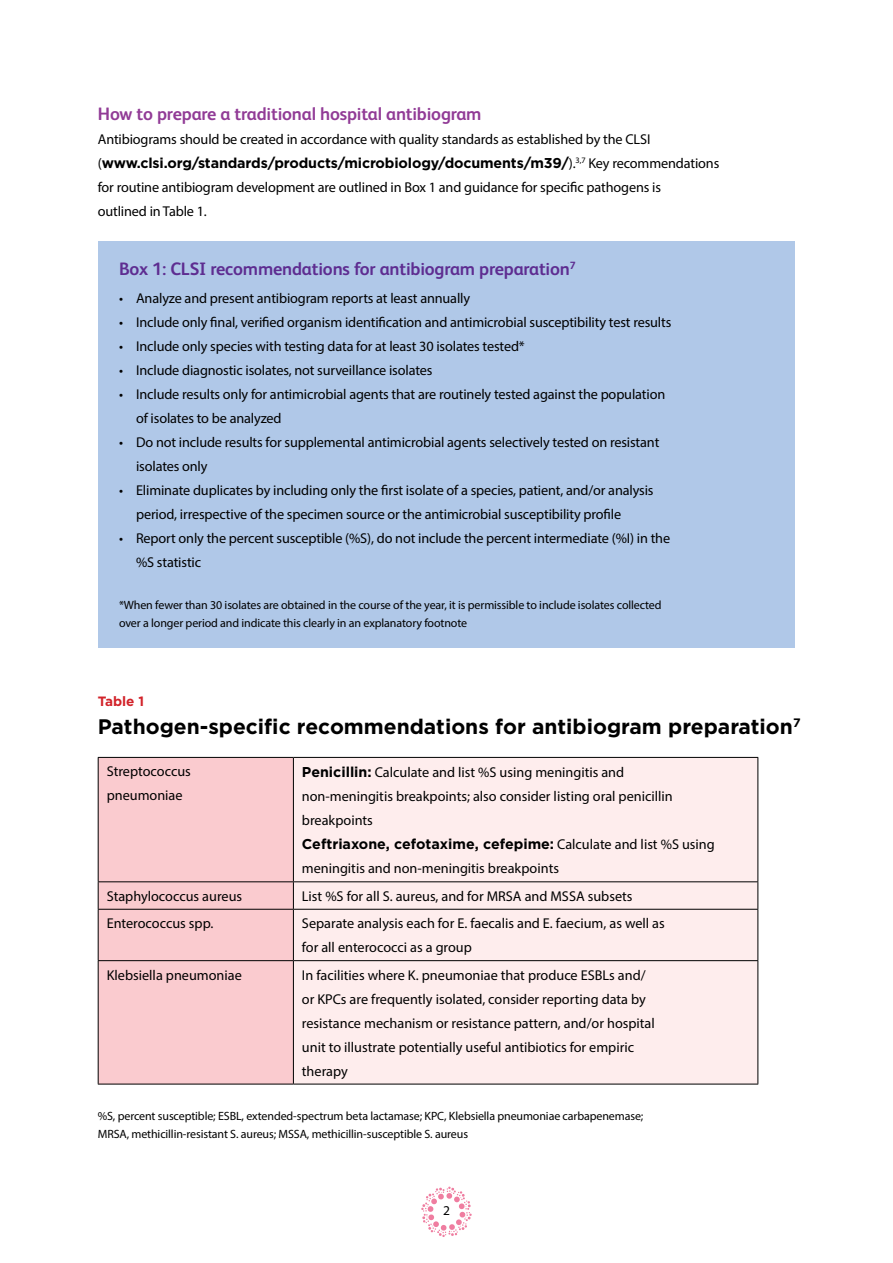
<style>
.page{position:relative;width:893px;height:1263px;background:#fff}
.page>*{position:absolute;margin:0;border:0;box-sizing:border-box;transform-origin:0 0}
.t1{font:700 21px "Gotham";color:#000}
.t2{font:700 18px "FS Albert";letter-spacing:-.01em;color:#5e2d91}
.t3{font:700 18px "FS Albert";letter-spacing:-.01em;color:#913b96}
.t4{font:14.25px/24px "Myriad Pro";letter-spacing:-.01em;color:#000}
.t5{font:700 14.25px "Gotham";letter-spacing:-.01em;color:#000}
.t6{font:700 13.5px "Gotham";color:#d2232a}
.t7{font:13.5px "Myriad Pro";color:#000}
.t8{font:12px/18px "Myriad Pro";letter-spacing:-.01em;color:#000}
.s1{font-family:"Myriad Pro";font-weight:400}
.s2{font-family:"Gotham";font-weight:700}
</style>
<div class="page">
<svg style="left:421px;top:1186px;width:51px;height:51px"></svg>
<div style="left:98px;top:241px;width:696px;height:406px;background:#b0c8e8"></div>
<div style="left:99px;top:758px;width:194px;height:326px;background:#facbcf"></div>
<div style="left:294px;top:758px;width:463px;height:326px;background:#feeded"></div>
<hr style="left:98px;top:757px;width:195px;height:1px;background:#000">
<hr style="left:98px;top:758px;width:1px;height:123px;background:#000">
<hr style="left:293px;top:757px;width:465px;height:1px;background:#000">
<hr style="left:293px;top:758px;width:1px;height:123px;background:#000">
<hr style="left:757px;top:758px;width:1px;height:123px;background:#000">
<hr style="left:98px;top:881px;width:195px;height:1px;background:#000">
<svg style="left:98px;top:882px;width:1px;height:27px"></svg>
<hr style="left:293px;top:881px;width:465px;height:1px;background:#000">
<svg style="left:293px;top:882px;width:1px;height:27px"></svg>
<svg style="left:757px;top:882px;width:1px;height:27px"></svg>
<hr style="left:98px;top:909px;width:195px;height:1px;background:#000">
<hr style="left:98px;top:910px;width:1px;height:50px;background:#000">
<hr style="left:293px;top:909px;width:465px;height:1px;background:#000">
<hr style="left:293px;top:910px;width:1px;height:50px;background:#000">
<hr style="left:757px;top:910px;width:1px;height:50px;background:#000">
<hr style="left:98px;top:960px;width:195px;height:1px;background:#000">
<hr style="left:98px;top:961px;width:1px;height:123px;background:#000">
<hr style="left:293px;top:960px;width:465px;height:1px;background:#000">
<hr style="left:293px;top:961px;width:1px;height:123px;background:#000">
<hr style="left:757px;top:961px;width:1px;height:123px;background:#000">
<hr style="left:98px;top:1084px;width:195px;height:1px;background:#000">
<hr style="left:293px;top:1084px;width:465px;height:1px;background:#000">
<p class="t3" style="left:98px;top:102px;width:385px">How to prepare a traditional hospital antibiogram</p>
<p class="t4" style="left:98px;top:127px;width:554px">Antibiograms should be created in accordance with quality standards as established by the CLSI</p>
<p class="t5" style="left:98px;top:154px;width:623px"><span class="s1">(</span>www.clsi.org/standards/products/microbiology/documents/m39/<span class="s1">).</span><sup>3,7</sup> <span class="s1">Key recommendations</span></p>
<p class="t4" style="left:98px;top:175px;width:565px">for routine antibiogram development are outlined in Box 1 and guidance for specific pathogens is outlined in Table 1.</p>
<p class="t2" style="left:119px;top:256px;width:458px">Box 1: CLSI recommendations for antibiogram preparation<sup>7</sup></p>
<p class="t4" style="left:119px;top:286px;width:353px">• Analyze and present antibiogram reports at least annually</p>
<p class="t4" style="left:119px;top:310px;width:554px">• Include only final, verified organism identification and antimicrobial susceptibility test results</p>
<p class="t4" style="left:119px;top:334px;width:407px">• Include only species with testing data for at least 30 isolates tested*</p>
<p class="t4" style="left:119px;top:358px;width:315px">• Include diagnostic isolates, not surveillance isolates</p>
<p class="t4" style="left:136px;top:382px;width:531px;text-indent:-17px">• Include results only for antimicrobial agents that are routinely tested against the population of isolates to be analyzed</p>
<p class="t4" style="left:136px;top:430px;width:525px;text-indent:-17px">• Do not include results for supplemental antimicrobial agents selectively tested on resistant isolates only</p>
<p class="t4" style="left:136px;top:478px;width:519px;text-indent:-17px">• Eliminate duplicates by including only the first isolate of a species, patient, and/or analysis period, irrespective of the specimen source or the antimicrobial susceptibility profile</p>
<p class="t4" style="left:136px;top:526px;width:536px;text-indent:-17px">• Report only the percent susceptible (%S), do not include the percent intermediate (%I) in the %S statistic</p>
<p class="t8" style="left:119px;top:596px;width:544px">*When fewer than 30 isolates are obtained in the course of the year, it is permissible to include isolates collected over a longer period and indicate this clearly in an explanatory footnote</p>
<p class="t6" style="left:98px;top:692px;width:48px">Table 1</p>
<h1 class="t1" style="left:98px;top:713px;width:704px">Pathogen-specific recommendations for antibiogram preparation<sup>7</sup></h1>
<p class="t4" style="left:107px;top:759px;width:86px">Streptococcus pneumoniae</p>
<p class="t4" style="left:302px;top:760px;width:372px"><span class="s2">Penicillin:</span> Calculate and list %S using meningitis and non-meningitis breakpoints; also consider listing oral penicillin breakpoints</p>
<p class="t5" style="left:302px;top:835px;width:414px">Ceftriaxone, cefotaxime, cefepime: <span class="s1">Calculate and list %S using</span></p>
<p class="t4" style="left:302px;top:856px;width:259px">meningitis and non-meningitis breakpoints</p>
<p class="t4" style="left:107px;top:884px;width:137px">Staphylococcus aureus</p>
<p class="t4" style="left:302px;top:884px;width:332px">List %S for all S. aureus, and for MRSA and MSSA subsets</p>
<p class="t4" style="left:107px;top:911px;width:108px">Enterococcus spp.</p>
<p class="t4" style="left:302px;top:911px;width:364px">Separate analysis each for E. faecalis and E. faecium, as well as for all enterococci as a group</p>
<p class="t4" style="left:107px;top:962px;width:137px">Klebsiella pneumoniae</p>
<p class="t4" style="left:302px;top:962px;width:354px">In facilities where K. pneumoniae that produce ESBLs and/ or KPCs are frequently isolated, consider reporting data by resistance mechanism or resistance pattern, and/or hospital unit to illustrate potentially useful antibiotics for empiric therapy</p>
<p class="t8" style="left:98px;top:1107px;width:547px">%S, percent susceptible; ESBL, extended-spectrum beta lactamase; KPC, Klebsiella pneumoniae carbapenemase;<br>MRSA, methicillin-resistant S. aureus; MSSA, methicillin-susceptible S. aureus</p>
<p class="t7" style="left:443px;top:1202px;width:8px">2</p>
</div>
